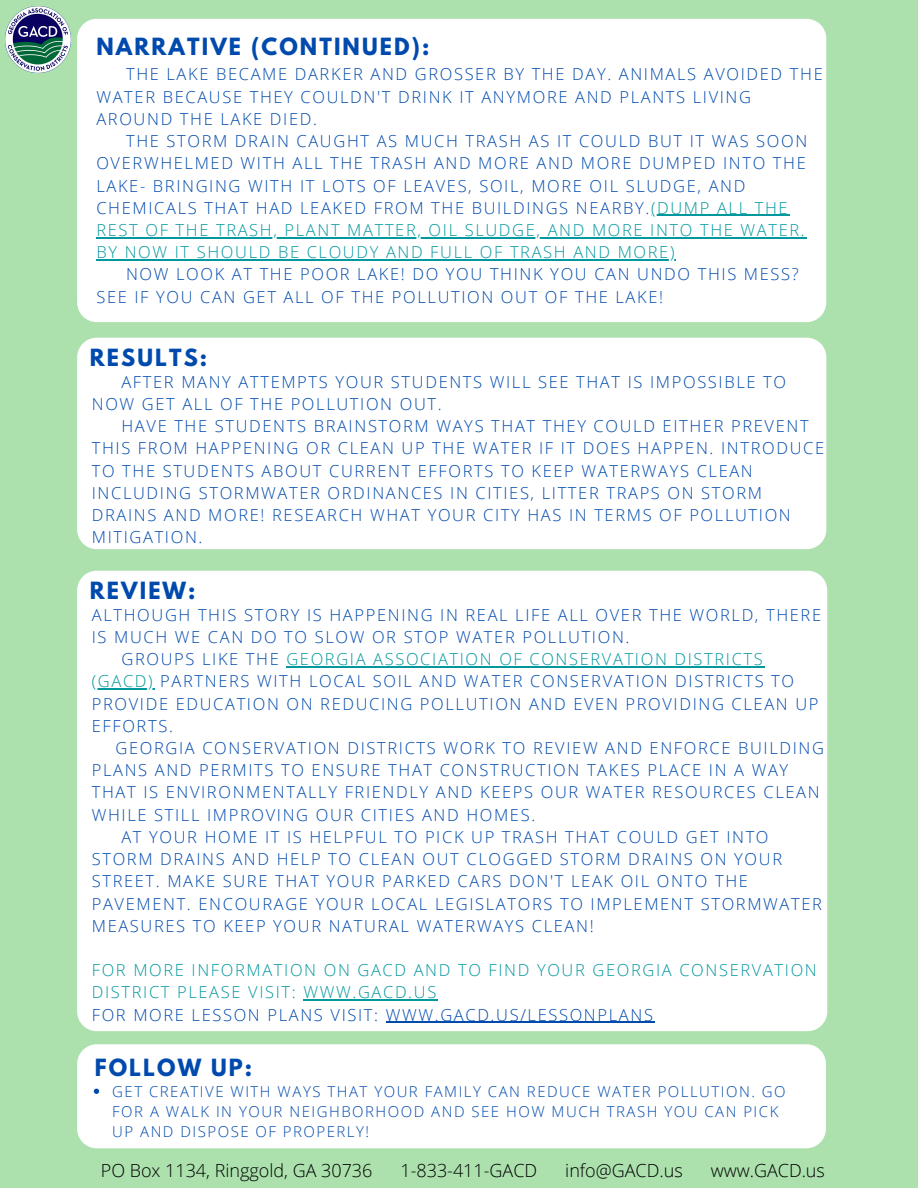
<style>
.page{position:relative;width:918px;height:1188px;background:#ace1ae}
.page>*{position:absolute;margin:0;border:0;box-sizing:border-box;transform-origin:0 0}
.t1{font:700 21px "League Spartan";letter-spacing:.1em;color:#004aad}
.t2{font:300 18px "Open Sans";color:#000}
.t3{font:300 16.5px/22.2px "Open Sans";letter-spacing:.1em;color:#004aad}
.t4{font:300 16.5px/22.2px "Open Sans";letter-spacing:.1em;color:#03989e}
.t5{font:300 15px/20.1px "Open Sans";letter-spacing:.1em;color:#004aad}
.s1{color:#03989e}
.s2{color:#004aad}
</style>
<div class="page">
<div style="left:77px;top:19px;width:749px;height:303px;background:#fff;border-radius:20px"></div>
<hr style="left:651px;top:215px;width:138px;height:1px;background:#03989e">
<hr style="left:96px;top:237px;width:710px;height:1px;background:#03989e">
<hr style="left:96px;top:259px;width:580px;height:1px;background:#03989e">
<div style="left:77px;top:338px;width:749px;height:211px;background:#fff;border-radius:20px"></div>
<div style="left:77px;top:571px;width:750px;height:460px;background:#fff;border-radius:20px"></div>
<hr style="left:286px;top:666px;width:479px;height:1px;background:#03989e">
<hr style="left:92px;top:688px;width:62px;height:1px;background:#03989e">
<hr style="left:303px;top:999px;width:135px;height:2px;background:#03989e">
<hr style="left:386px;top:1022px;width:269px;height:1px;background:#004aad">
<img style="left:5px;top:7px;width:66px;height:65px">
<div style="left:77px;top:1044px;width:749px;height:104px;background:#fff;border-radius:20px"></div>
<svg style="left:94px;top:1089px;width:5px;height:5px"></svg>
<p class="t1" style="left:96px;top:36px;width:335px">NARRATIVE (CONTINUED):</p>
<p class="t3" style="left:96px;top:63px;width:728px;text-indent:30px">THE LAKE BECAME DARKER AND GROSSER BY THE DAY. ANIMALS AVOIDED THE<br>WATER BECAUSE THEY COULDN'T DRINK IT ANYMORE AND PLANTS LIVING<br>AROUND THE LAKE DIED.</p>
<p class="t3" style="left:96px;top:130px;width:712px;text-indent:30px">THE STORM DRAIN CAUGHT AS MUCH TRASH AS IT COULD BUT IT WAS SOON OVERWHELMED WITH ALL THE TRASH AND MORE AND MORE DUMPED INTO THE LAKE- BRINGING WITH IT LOTS OF LEAVES, SOIL, MORE OIL SLUDGE, AND CHEMICALS THAT HAD LEAKED FROM THE BUILDINGS NEARBY.<span class="s1">(DUMP ALL THE REST OF THE TRASH, PLANT MATTER, OIL SLUDGE, AND MORE INTO THE WATER.<br>BY NOW IT SHOULD BE CLOUDY AND FULL OF TRASH AND MORE)</span></p>
<p class="t3" style="left:96px;top:263px;width:704px;text-indent:30px">NOW LOOK AT THE POOR LAKE! DO YOU THINK YOU CAN UNDO THIS MESS?<br>SEE IF YOU CAN GET ALL OF THE POLLUTION OUT OF THE LAKE!</p>
<p class="t1" style="left:90px;top:347px;width:119px">RESULTS:</p>
<p class="t3" style="left:92px;top:370px;width:696px;text-indent:30px">AFTER MANY ATTEMPTS YOUR STUDENTS WILL SEE THAT IS IMPOSSIBLE TO<br>NOW GET ALL OF THE POLLUTION OUT.</p>
<p class="t3" style="left:92px;top:415px;width:734px;text-indent:30px">HAVE THE STUDENTS BRAINSTORM WAYS THAT THEY COULD EITHER PREVENT THIS FROM HAPPENING OR CLEAN UP THE WATER IF IT DOES HAPPEN. INTRODUCE TO THE STUDENTS ABOUT CURRENT EFFORTS TO KEEP WATERWAYS CLEAN INCLUDING STORMWATER ORDINANCES IN CITIES, LITTER TRAPS ON STORM DRAINS AND MORE! RESEARCH WHAT YOUR CITY HAS IN TERMS OF POLLUTION MITIGATION.</p>
<p class="t1" style="left:90px;top:580px;width:107px">REVIEW:</p>
<p class="t3" style="left:92px;top:603px;width:731px">ALTHOUGH THIS STORY IS HAPPENING IN REAL LIFE ALL OVER THE WORLD, THERE</p>
<p class="t3" style="left:92px;top:625px;width:539px">IS MUCH WE CAN DO TO SLOW OR STOP WATER POLLUTION.</p>
<p class="t4" style="left:121px;top:648px;width:643px"><span class="s2">GROUPS LIKE THE</span> GEORGIA ASSOCIATION OF CONSERVATION DISTRICTS</p>
<p class="t3" style="left:92px;top:670px;width:704px"><span class="s1">(GACD)</span> PARTNERS WITH LOCAL SOIL AND WATER CONSERVATION DISTRICTS TO</p>
<p class="t3" style="left:92px;top:692px;width:728px">PROVIDE EDUCATION ON REDUCING POLLUTION AND EVEN PROVIDING CLEAN UP</p>
<p class="t3" style="left:92px;top:714px;width:83px">EFFORTS.</p>
<p class="t3" style="left:116px;top:736px;width:710px">GEORGIA CONSERVATION DISTRICTS WORK TO REVIEW AND ENFORCE BUILDING</p>
<p class="t3" style="left:92px;top:759px;width:698px">PLANS AND PERMITS TO ENSURE THAT CONSTRUCTION TAKES PLACE IN A WAY</p>
<p class="t3" style="left:92px;top:781px;width:729px">THAT IS ENVIRONMENTALLY FRIENDLY AND KEEPS OUR WATER RESOURCES CLEAN</p>
<p class="t3" style="left:92px;top:803px;width:445px">WHILE STILL IMPROVING OUR CITIES AND HOMES.</p>
<p class="t3" style="left:121px;top:825px;width:649px">AT YOUR HOME IT IS HELPFUL TO PICK UP TRASH THAT COULD GET INTO</p>
<p class="t3" style="left:92px;top:848px;width:692px">STORM DRAINS AND HELP TO CLEAN OUT CLOGGED STORM DRAINS ON YOUR</p>
<p class="t3" style="left:92px;top:870px;width:658px">STREET. MAKE SURE THAT YOUR PARKED CARS DON'T LEAK OIL ONTO THE</p>
<p class="t3" style="left:92px;top:892px;width:732px">PAVEMENT. ENCOURAGE YOUR LOCAL LEGISLATORS TO IMPLEMENT STORMWATER</p>
<p class="t3" style="left:92px;top:914px;width:503px">MEASURES TO KEEP YOUR NATURAL WATERWAYS CLEAN!</p>
<p class="t4" style="left:92px;top:959px;width:727px">FOR MORE INFORMATION ON GACD AND TO FIND YOUR GEORGIA CONSERVATION<br>DISTRICT PLEASE VISIT: WWW.GACD.US</p>
<p class="t3" style="left:92px;top:1003px;width:563px">FOR MORE LESSON PLANS VISIT: WWW.GACD.US/LESSONPLANS</p>
<p class="t1" style="left:95px;top:1057px;width:159px">FOLLOW UP:</p>
<p class="t5" style="left:112px;top:1081px;width:675px">GET CREATIVE WITH WAYS THAT YOUR FAMILY CAN REDUCE WATER POLLUTION. GO<br>FOR A WALK IN YOUR NEIGHBORHOOD AND SEE HOW MUCH TRASH YOU CAN PICK<br>UP AND DISPOSE OF PROPERLY!</p>
<p class="t2" style="left:101px;top:1158px;width:273px">PO Box 1134, Ringgold, GA 30736</p>
<p class="t2" style="left:400px;top:1158px;width:138px">1-833-411-GACD</p>
<p class="t2" style="left:565px;top:1158px;width:119px">info@GACD.us</p>
<p class="t2" style="left:711px;top:1158px;width:116px">www.GACD.us</p>
</div>
